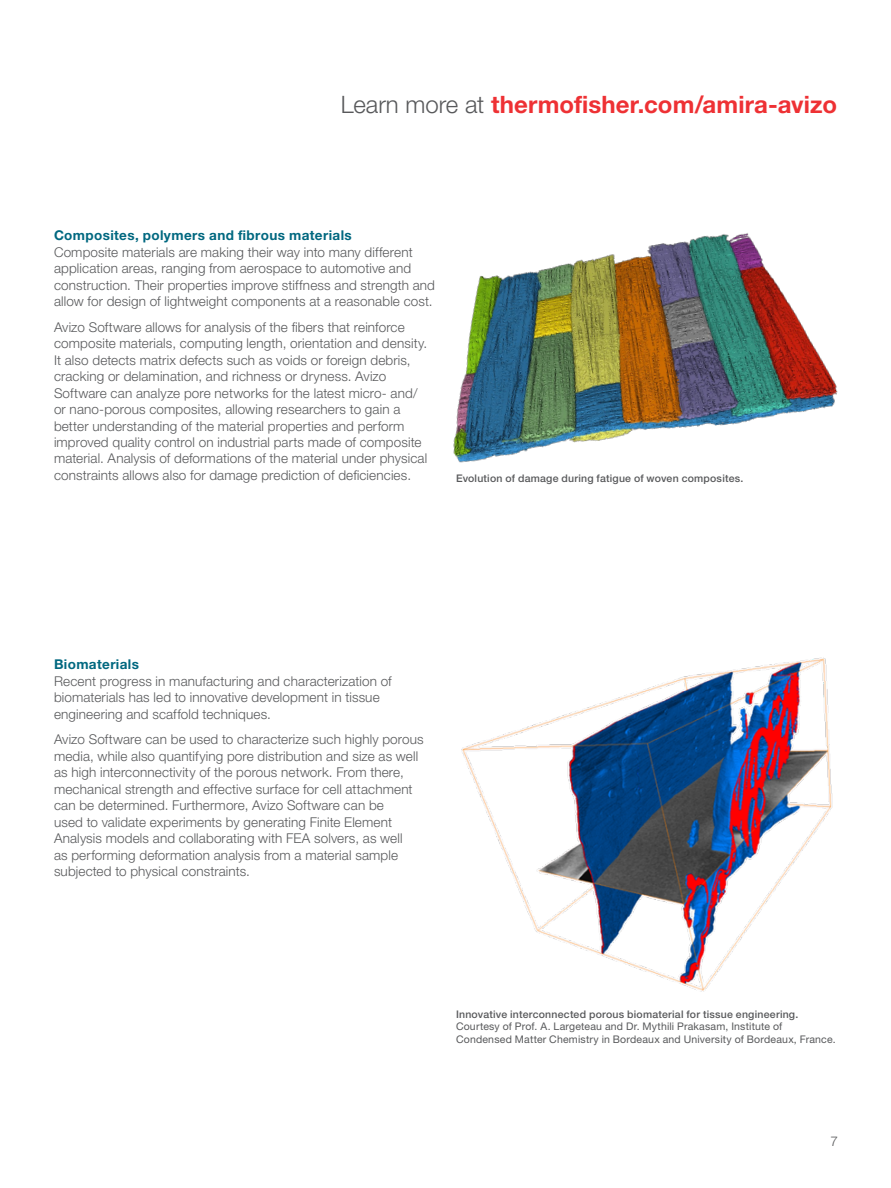
<style>
.page{position:relative;width:891px;height:1188px;background:#fff}
.page>*{position:absolute;margin:0;border:0;box-sizing:border-box;transform-origin:0 0}
.t1{font:700 24px "Helvetica Neue LT Pro";letter-spacing:.005em;color:#ee3134}
.t2{font:300 13.5px/16.5px "Helvetica Neue LT Pro";letter-spacing:.01em;color:#58595b}
.t3{font:700 13.5px "Helvetica Neue LT Pro";letter-spacing:.03em;color:#006880}
.t4{font:10.5px/12.6px "Helvetica Neue LT Pro";letter-spacing:.02em;color:#58595b}
.t5{font:500 10.5px "Helvetica Neue LT Pro";letter-spacing:.02em;color:#58595b}
.s1{font-weight:300;color:#58595b}
</style>
<div class="page">
<img style="left:461px;top:657px;width:372px;height:335px">
<img style="left:453px;top:233px;width:385px;height:230px">
<h1 class="t1" style="left:341px;top:90px;width:498px"><span class="s1">Learn more at</span> thermofisher.com/amira-avizo</h1>
<p class="t3" style="left:54px;top:227px;width:299px">Composites, polymers and fibrous materials</p>
<p class="t2" style="left:54px;top:243px;width:383px">Composite materials are making their way into many different application areas, ranging from aerospace to automotive and construction. Their properties improve stiffness and strength and allow for design of lightweight components at a reasonable cost.</p>
<p class="t2" style="left:54px;top:318px;width:375px">Avizo Software allows for analysis of the fibers that reinforce composite materials, computing length, orientation and density.<br>It also detects matrix defects such as voids or foreign debris, cracking or delamination, and richness or dryness. Avizo Software can analyze pore networks for the latest micro- and/ or nano-porous composites, allowing researchers to gain a better understanding of the material properties and perform improved quality control on industrial parts made of composite material. Analysis of deformations of the material under physical constraints allows also for damage prediction of deficiencies.</p>
<p class="t5" style="left:456px;top:472px;width:289px">Evolution of damage during fatigue of woven composites.</p>
<p class="t3" style="left:54px;top:656px;width:87px">Biomaterials</p>
<p class="t2" style="left:54px;top:673px;width:339px">Recent progress in manufacturing and characterization of biomaterials has led to innovative development in tissue engineering and scaffold techniques.</p>
<p class="t2" style="left:54px;top:731px;width:371px">Avizo Software can be used to characterize such highly porous media, while also quantifying pore distribution and size as well as high interconnectivity of the porous network. From there, mechanical strength and effective surface for cell attachment can be determined. Furthermore, Avizo Software can be<br>used to validate experiments by generating Finite Element Analysis models and collaborating with FEA solvers, as well<br>as performing deformation analysis from a material sample subjected to physical constraints.</p>
<p class="t5" style="left:456px;top:1008px;width:344px">Innovative interconnected porous biomaterial for tissue engineering.</p>
<p class="t4" style="left:456px;top:1020px;width:381px">Courtesy of Prof. A. Largeteau and Dr. Mythili Prakasam, Institute of<br>Condensed Matter Chemistry in Bordeaux and University of Bordeaux, France.</p>
<p class="t2" style="left:831px;top:1133px;width:9px">7</p>
</div>
